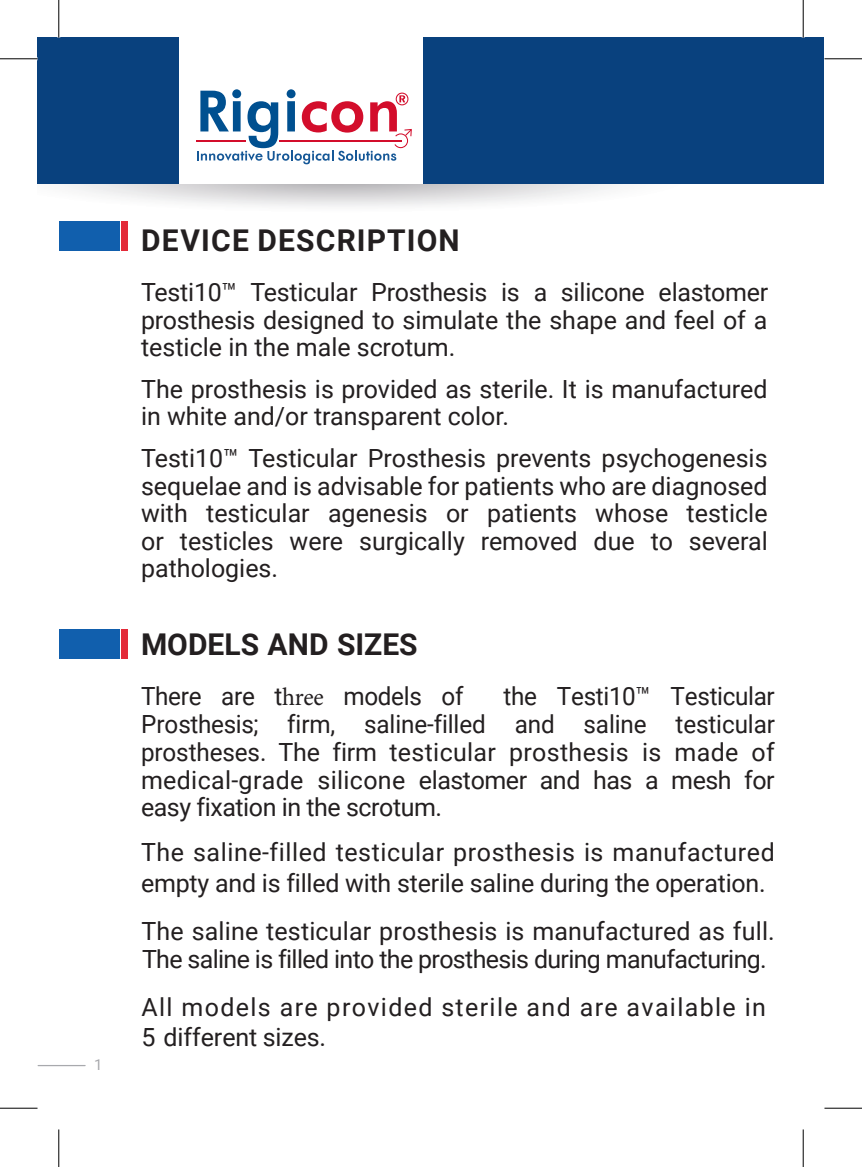
<style>
.page{position:relative;width:862px;height:1167px;background:#fff}
.page>*{position:absolute;margin:0;border:0;box-sizing:border-box;transform-origin:0 0}
.t1{font:700 30px "Roboto";letter-spacing:.035em;color:#231f20}
.t2{font:700 30px "Roboto";color:#231f20}
.t3{font:25px/27.5px "Roboto";color:#231f20;text-align:justify}
.t4{font:25px/28.2px "Roboto";letter-spacing:-.025em;color:#231f20}
.t5{font:25px/31px "Roboto";letter-spacing:.02em;color:#231f20}
.t6{font:25px/30px "Roboto";letter-spacing:.055em;color:#231f20}
.t7{font:15px "Roboto";color:#a8a9ad}
.s1{font-family:"Minion Pro"}
</style>
<div class="page">
<img style="left:61px;top:184px;width:562px;height:46px">
<hr style="left:38px;top:1064px;width:47px;height:2px;background:#a8a9ad">
<div style="left:38px;top:37px;width:786px;height:147px;background:#09417e"></div>
<div style="left:179px;top:37px;width:244px;height:147px;background:#fff"></div>
<hr style="left:196px;top:140px;width:49px;height:2px;background:#d30d2b">
<svg style="left:197px;top:89px;width:215px;height:75px"></svg>
<div style="left:121px;top:629px;width:7px;height:30px;background:#e32a39"></div>
<div style="left:121px;top:221px;width:7px;height:30px;background:#e32a39"></div>
<div style="left:59px;top:629px;width:60px;height:30px;background:#115fad"></div>
<div style="left:59px;top:221px;width:60px;height:30px;background:#115fad"></div>
<hr style="left:0;top:58px;width:38px;height:1px;background:#000">
<hr style="left:824px;top:58px;width:38px;height:1px;background:#000">
<hr style="left:0;top:1107px;width:38px;height:1px;background:#000">
<hr style="left:824px;top:1107px;width:38px;height:1px;background:#000">
<hr style="left:58px;top:0;width:1px;height:37px;background:#000">
<hr style="left:58px;top:1129px;width:1px;height:37px;background:#000">
<hr style="left:802px;top:0;width:1px;height:37px;background:#000">
<hr style="left:802px;top:1129px;width:1px;height:37px;background:#000">
<p class="t7" style="left:94px;top:1053px;width:10px">1</p>
<p class="t1" style="left:141px;top:219px;width:320px">DEVICE DESCRIPTION</p>
<p class="t3" style="left:141px;top:277px;width:629px">Testi10™ Testicular Prosthesis is a silicone elastomer prosthesis designed to simulate the shape and feel of a testicle in the male scrotum.</p>
<p class="t3" style="left:141px;top:374px;width:628px">The prosthesis is provided as sterile. It is manufactured in white and/or transparent color.</p>
<p class="t3" style="left:141px;top:443px;width:628px">Testi10™ Testicular Prosthesis prevents psychogenesis sequelae and is advisable for patients who are diagnosed with testicular agenesis or patients whose testicle or testicles were surgically removed due to several pathologies.</p>
<p class="t2" style="left:141px;top:623px;width:278px">MODELS AND SIZES</p>
<p class="t3" style="left:141px;top:681px;width:324px">There are t<span class="s1">hree</span> models of</p>
<p class="t3" style="left:141px;top:681px;width:635px;text-indent:362px">the Testi10™ Testicular Prosthesis; firm, saline-filled and saline testicular prostheses. The firm testicular prosthesis is made of medical-grade silicone elastomer and has a mesh for easy fixation in the scrotum.</p>
<p class="t5" style="left:141px;top:835px;width:635px">The saline-filled testicular prosthesis is manufactured empty and is filled with sterile saline during the operation.</p>
<p class="t4" style="left:141px;top:915px;width:635px">The saline testicular prosthesis is manufactured as full.<br>The saline is filled into the prosthesis during manufacturing.</p>
<p class="t6" style="left:141px;top:991px;width:626px">All models are provided sterile and are available in<br>5 different sizes.</p>
</div>
